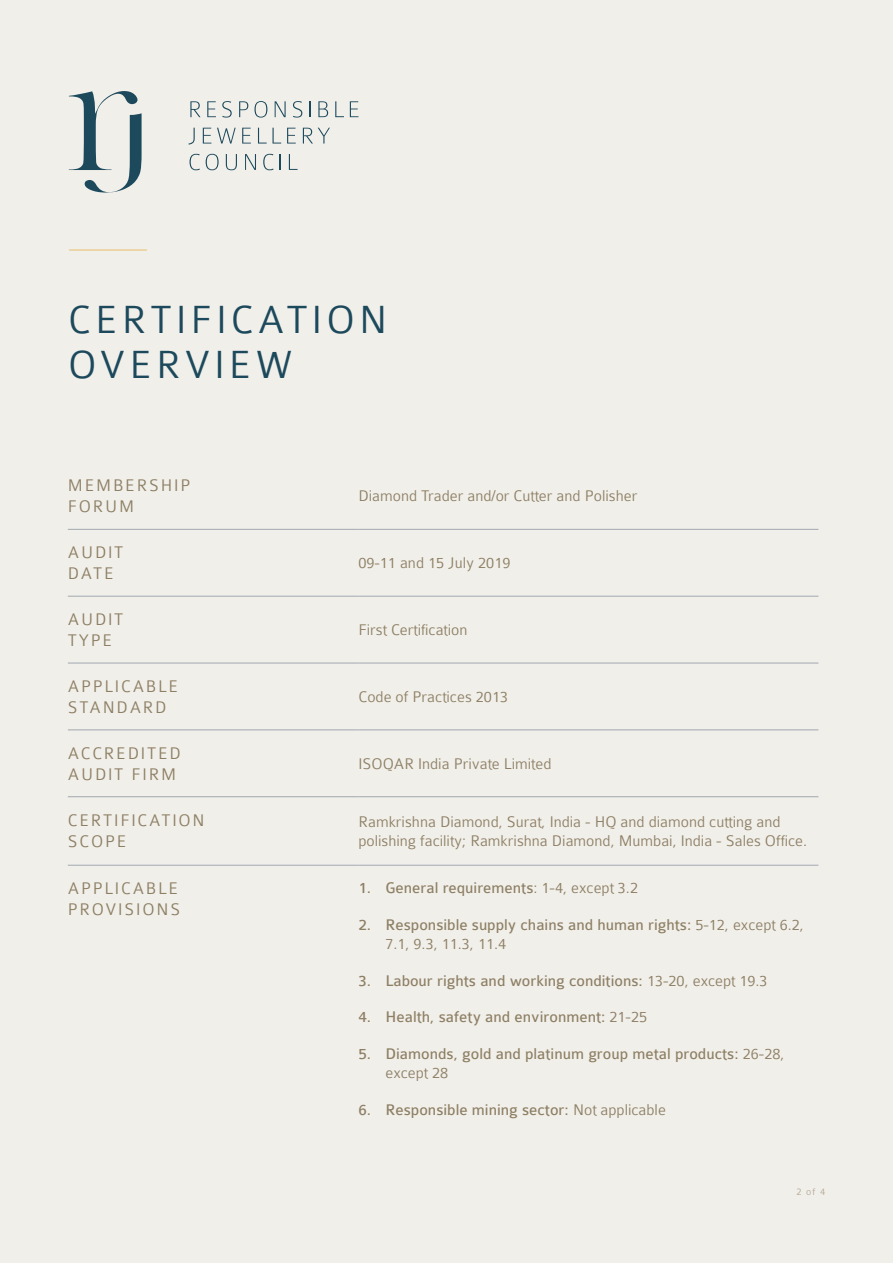
<style>
.page{position:relative;width:893px;height:1263px;background:#f1efea}
.page>*{position:absolute;margin:0;border:0;box-sizing:border-box;transform-origin:0 0}
.t1{font:300 42px/45px "Colaborate";letter-spacing:.1em;color:#1c495c}
.t2{font:300 18px/21px "Colaborate";letter-spacing:.1em;color:#8d7f64}
.t3{font:16.5px/19.5px "Colaborate";color:#8d7f64}
.t4{font:300 16.5px/19.5px "Colaborate";color:#8d7f64}
.t5{font:300 10.5px "Colaborate";color:#b5a996}
.s1{font-weight:300}
</style>
<div class="page">
<hr style="left:69px;top:249px;width:78px;height:2px;background:#e9c378">
<svg style="left:68px;top:96px;width:291px;height:75px"></svg>
<svg style="left:69px;top:91px;width:73px;height:102px"></svg>
<svg style="left:190px;top:101px;width:10px;height:16px"></svg>
<svg style="left:207px;top:101px;width:9px;height:16px"></svg>
<svg style="left:222px;top:101px;width:10px;height:17px"></svg>
<svg style="left:239px;top:101px;width:9px;height:16px"></svg>
<svg style="left:254px;top:101px;width:13px;height:17px"></svg>
<svg style="left:275px;top:101px;width:11px;height:16px"></svg>
<svg style="left:293px;top:101px;width:9px;height:17px"></svg>
<svg style="left:309px;top:101px;width:2px;height:16px"></svg>
<svg style="left:318px;top:101px;width:10px;height:16px"></svg>
<svg style="left:335px;top:101px;width:9px;height:16px"></svg>
<svg style="left:350px;top:101px;width:8px;height:16px"></svg>
<svg style="left:188px;top:128px;width:7px;height:17px"></svg>
<svg style="left:203px;top:128px;width:8px;height:16px"></svg>
<svg style="left:217px;top:128px;width:19px;height:16px"></svg>
<svg style="left:242px;top:128px;width:9px;height:16px"></svg>
<svg style="left:258px;top:128px;width:23px;height:16px"></svg>
<svg style="left:287px;top:128px;width:9px;height:16px"></svg>
<svg style="left:303px;top:128px;width:27px;height:16px"></svg>
<svg style="left:190px;top:154px;width:10px;height:16px"></svg>
<svg style="left:206px;top:154px;width:13px;height:16px"></svg>
<svg style="left:226px;top:154px;width:11px;height:16px"></svg>
<svg style="left:245px;top:154px;width:11px;height:16px"></svg>
<svg style="left:263px;top:154px;width:11px;height:16px"></svg>
<svg style="left:280px;top:154px;width:1px;height:16px"></svg>
<svg style="left:289px;top:154px;width:9px;height:16px"></svg>
<hr style="left:68px;top:529px;width:290px;height:1px;background:#a0a8af">
<hr style="left:358px;top:529px;width:460px;height:1px;background:#a0a8af">
<hr style="left:68px;top:596px;width:290px;height:1px;background:#a0a8af">
<hr style="left:358px;top:596px;width:460px;height:1px;background:#a0a8af">
<hr style="left:68px;top:663px;width:290px;height:1px;background:#a0a8af">
<hr style="left:358px;top:663px;width:460px;height:1px;background:#a0a8af">
<hr style="left:68px;top:730px;width:290px;height:1px;background:#a0a8af">
<hr style="left:358px;top:730px;width:460px;height:1px;background:#a0a8af">
<hr style="left:68px;top:796px;width:290px;height:1px;background:#a0a8af">
<hr style="left:358px;top:796px;width:460px;height:1px;background:#a0a8af">
<hr style="left:68px;top:865px;width:290px;height:1px;background:#a0a8af">
<hr style="left:358px;top:865px;width:460px;height:1px;background:#a0a8af">
<h1 class="t1" style="left:68px;top:298px;width:321px">CERTIFICATION<br>OVERVIEW</h1>
<p class="t2" style="left:68px;top:475px;width:124px">MEMBERSHIP<br>FORUM</p>
<p class="t4" style="left:358px;top:486px;width:280px">Diamond Trader and/or Cutter and Polisher</p>
<p class="t2" style="left:68px;top:542px;width:57px">AUDIT<br>DATE</p>
<p class="t4" style="left:358px;top:553px;width:154px">09-11 and 15 July 2019</p>
<p class="t2" style="left:68px;top:609px;width:57px">AUDIT<br>TYPE</p>
<p class="t4" style="left:358px;top:620px;width:111px">First Certification</p>
<p class="t2" style="left:68px;top:676px;width:112px">APPLICABLE<br>STANDARD</p>
<p class="t4" style="left:358px;top:687px;width:151px">Code of Practices 2013</p>
<p class="t2" style="left:68px;top:742px;width:114px">ACCREDITED<br>AUDIT FIRM</p>
<p class="t4" style="left:358px;top:754px;width:195px">ISOQAR India Private Limited</p>
<p class="t2" style="left:68px;top:810px;width:138px">CERTIFICATION<br>SCOPE</p>
<p class="t4" style="left:358px;top:812px;width:450px">Ramkrishna Diamond, Surat, India - HQ and diamond cutting and polishing facility; Ramkrishna Diamond, Mumbai, India - Sales Office.</p>
<p class="t2" style="left:68px;top:878px;width:114px">APPLICABLE<br>PROVISIONS</p>
<p class="t3" style="left:358px;top:878px;width:281px">1. General requirements<span class="s1">: 1-4, except 3.2</span></p>
<p class="t3" style="left:385px;top:915px;width:420px;text-indent:-27px">2. Responsible supply chains and human rights: <span class="s1">5-12, except 6.2,<br>7.1, 9.3, 11.3, 11.4</span></p>
<p class="t3" style="left:358px;top:971px;width:411px">3. Labour rights and working conditions: <span class="s1">13-20, except 19.3</span></p>
<p class="t3" style="left:358px;top:1007px;width:290px">4. Health, safety and environment: <span class="s1">21-25</span></p>
<p class="t3" style="left:385px;top:1044px;width:401px;text-indent:-27px">5. Diamonds, gold and platinum group metal products: <span class="s1">26-28, except 28</span></p>
<p class="t3" style="left:358px;top:1100px;width:309px">6. Responsible mining sector: <span class="s1">Not applicable</span></p>
<p class="t5" style="left:796px;top:1186px;width:30px">2 of 4</p>
</div>
